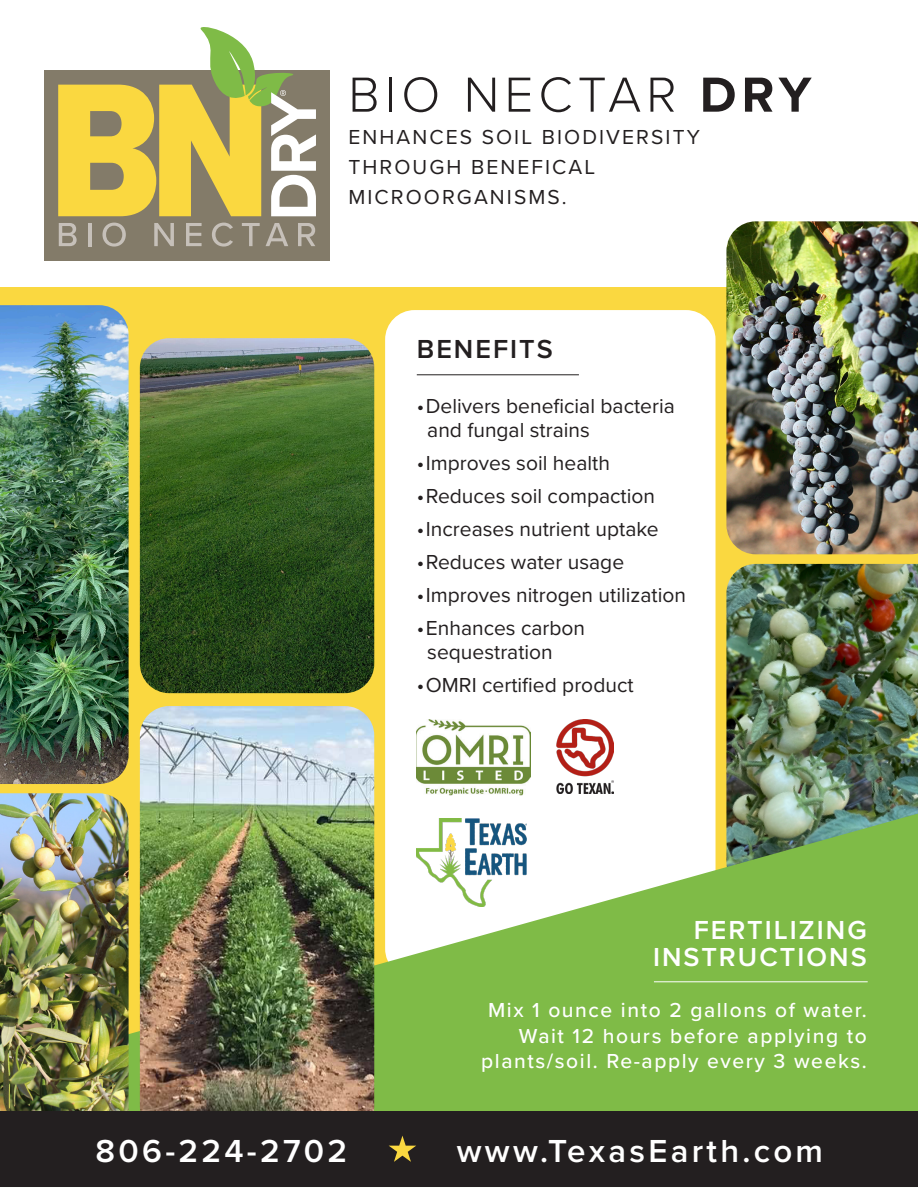
<style>
.page{position:relative;width:918px;height:1188px;background:#fff}
.page>*{position:absolute;margin:0;border:0;box-sizing:border-box;transform-origin:0 0}
.t1{font:300 51px "Proxima Nova";letter-spacing:.1em;color:#231f20}
.t2{font:600 33px "Proxima Nova";letter-spacing:.1em;color:#fff}
.t3{font:600 27px/27px "Proxima Nova";letter-spacing:.075em;color:#fff;text-align:right}
.t4{font:600 27px "Proxima Nova";letter-spacing:.075em;color:#231f20}
.t5{font:21px/24px "Proxima Nova";color:#231f20}
.t6{font:500 21px/25.5px "Proxima Nova";letter-spacing:.075em;color:#fff;text-align:right}
.t7{font:21px/30px "Proxima Nova";letter-spacing:.1em;color:#231f20}
.s1{font-weight:700}
</style>
<div class="page">
<div style="left:0;top:288px;width:918px;height:825px;background:#fad840"></div>
<img style="left:726px;top:564px;width:192px;height:250px">
<div style="left:385px;top:310px;width:331px;height:668px;background:#fff;border-radius:29px"></div>
<img style="left:726px;top:221px;width:192px;height:333px">
<svg style="left:129px;top:814px;width:789px;height:297px;fill:#7fbb47"></svg>
<div style="left:44px;top:71px;width:286px;height:190px;background:#837b69"></div>
<svg style="left:59px;top:223px;width:18px;height:23px"></svg>
<hr style="left:88px;top:223px;width:3px;height:23px;background:#c6c0b9">
<svg style="left:102px;top:223px;width:24px;height:24px"></svg>
<svg style="left:154px;top:223px;width:20px;height:23px"></svg>
<svg style="left:186px;top:223px;width:16px;height:23px"></svg>
<svg style="left:212px;top:223px;width:21px;height:24px"></svg>
<svg style="left:242px;top:223px;width:18px;height:23px"></svg>
<svg style="left:266px;top:223px;width:22px;height:23px"></svg>
<svg style="left:298px;top:223px;width:17px;height:23px"></svg>
<svg style="left:58px;top:27px;width:258px;height:189px"></svg>
<img style="left:417px;top:720px;width:113px;height:75px">
<img style="left:140px;top:706px;width:234px;height:405px">
<img style="left:0;top:793px;width:129px;height:318px">
<img style="left:0;top:305px;width:129px;height:479px">
<img style="left:140px;top:338px;width:234px;height:355px">
<hr style="left:654px;top:981px;width:214px;height:1px;background:#fff">
<hr style="left:417px;top:374px;width:162px;height:1px;background:#231f20">
<div style="left:0;top:1111px;width:918px;height:76px;background:#231f20"></div>
<svg style="left:389px;top:1136px;width:27px;height:26px"></svg>
<img style="left:417px;top:819px;width:110px;height:88px">
<img style="left:556px;top:719px;width:58px;height:75px">
<p class="t1" style="left:348px;top:57px;width:465px">BIO NECTAR <span class="s1">DRY</span></p>
<p class="t7" style="left:348px;top:121px;width:353px">ENHANCES SOIL BIODIVERSITY<br>THROUGH BENEFICAL<br>MICROORGANISMS.</p>
<p class="t4" style="left:417px;top:333px;width:138px">BENEFITS</p>
<p class="t5" style="left:427px;top:393px;width:249px;text-indent:-11px">•Delivers beneficial bacteria and fungal strains</p>
<p class="t5" style="left:417px;top:450px;width:195px">•Improves soil health</p>
<p class="t5" style="left:417px;top:483px;width:240px">•Reduces soil compaction</p>
<p class="t5" style="left:417px;top:516px;width:243px">•Increases nutrient uptake</p>
<p class="t5" style="left:417px;top:549px;width:209px">•Reduces water usage</p>
<p class="t5" style="left:417px;top:582px;width:271px">•Improves nitrogen utilization</p>
<p class="t5" style="left:427px;top:615px;width:159px;text-indent:-11px">•Enhances carbon sequestration</p>
<p class="t5" style="left:417px;top:673px;width:218px">•OMRI certified product</p>
<p class="t3" style="left:653px;top:917px;width:215px">FERTILIZING<br>INSTRUCTIONS</p>
<p class="t6" style="left:481px;top:997px;width:387px">Mix 1 ounce into 2 gallons of water.<br>Wait 12 hours before applying to plants/soil. Re-apply every 3 weeks.</p>
<p class="t2" style="left:96px;top:1132px;width:253px">806-224-2702</p>
<p class="t2" style="left:457px;top:1132px;width:368px">www.TexasEarth.com</p>
</div>
